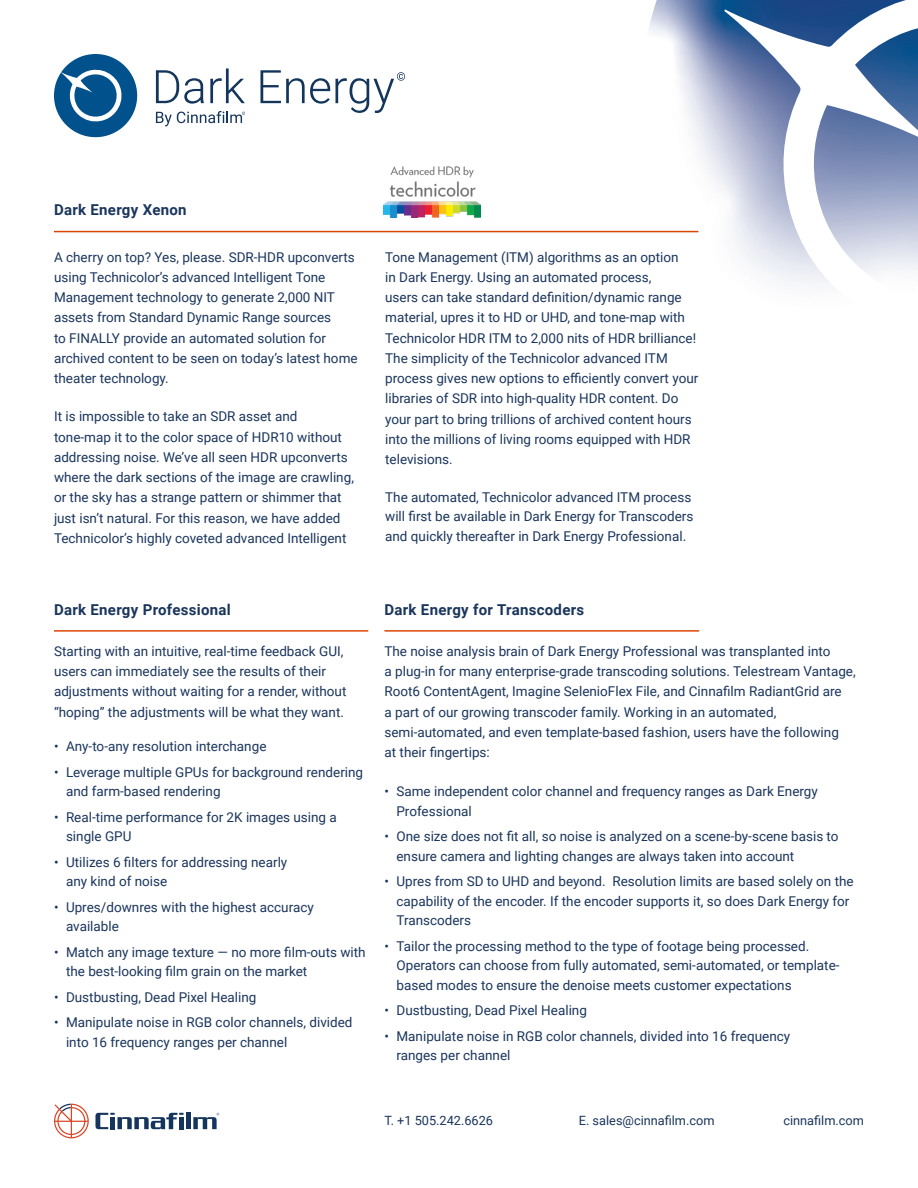
<style>
.page{position:relative;width:918px;height:1188px;background:#fff}
.page>*{position:absolute;margin:0;border:0;box-sizing:border-box;transform-origin:0 0}
.Content__H4{font:700 15px "Roboto";letter-spacing:.02em;color:#1a355c}
.Content__Body{font:13.5px/20.2px "Roboto";color:#1a355c}
.t1{font:12.75px "Roboto";color:#1a355c}
</style>
<div class="page">
<img style="left:635px;top:0;width:89px;height:233px">
<svg style="left:724px;top:0;width:194px;height:283px"></svg>
<div style="left:186px;top:1113px;width:5px;height:16px;background:#15355c"></div>
<svg style="left:95px;top:1113px;width:89px;height:16px"></svg>
<svg style="left:54px;top:1104px;width:35px;height:34px"></svg>
<svg style="left:193px;top:1113px;width:26px;height:16px"></svg>
<hr style="left:54px;top:231px;width:644px;height:1px;background:#dc4405">
<hr style="left:54px;top:630px;width:314px;height:2px;background:#dc4405">
<hr style="left:384px;top:630px;width:315px;height:2px;background:#dc4405">
<svg style="left:156px;top:70px;width:48px;height:34px"></svg>
<svg style="left:210px;top:68px;width:35px;height:35px"></svg>
<svg style="left:260px;top:70px;width:70px;height:34px"></svg>
<div style="left:54px;top:54px;width:83px;height:83px;background:#01518c;border-radius:50%"></div>
<svg style="left:61px;top:69px;width:61px;height:53px"></svg>
<svg style="left:336px;top:72px;width:69px;height:41px"></svg>
<svg style="left:156px;top:111px;width:89px;height:15px"></svg>
<img style="left:383px;top:166px;width:98px;height:52px">
<p class="Content__H4" style="left:54px;top:199px;width:134px">Dark Energy Xenon</p>
<p class="Content__Body" style="left:54px;top:246px;width:305px">A cherry on top? Yes, please. SDR-HDR upconverts using Technicolor’s advanced Intelligent Tone Management technology to generate 2,000 NIT assets from Standard Dynamic Range sources<br>to FINALLY provide an automated solution for archived content to be seen on today’s latest home theater technology.</p>
<p class="Content__Body" style="left:54px;top:406px;width:301px">It is impossible to take an SDR asset and tone-map it to the color space of HDR10 without addressing noise. We’ve all seen HDR upconverts where the dark sections of the image are crawling, or the sky has a strange pattern or shimmer that just isn’t natural. For this reason, we have added Technicolor’s highly coveted advanced Intelligent</p>
<p class="Content__Body" style="left:385px;top:246px;width:315px">Tone Management (ITM) algorithms as an option<br>in Dark Energy. Using an automated process,<br>users can take standard definition/dynamic range material, upres it to HD or UHD, and tone-map with Technicolor HDR ITM to 2,000 nits of HDR brilliance!<br>The simplicity of the Technicolor advanced ITM process gives new options to efficiently convert your libraries of SDR into high-quality HDR content. Do your part to bring trillions of archived content hours into the millions of living rooms equipped with HDR televisions.</p>
<p class="Content__Body" style="left:385px;top:487px;width:310px;line-height:19.5px">The automated, Technicolor advanced ITM process will first be available in Dark Energy for Transcoders and quickly thereafter in Dark Energy Professional.</p>
<p class="Content__H4" style="left:54px;top:599px;width:178px">Dark Energy Professional</p>
<p class="Content__Body" style="left:54px;top:641px;width:294px">Starting with an intuitive, real-time feedback GUI, users can immediately see the results of their adjustments without waiting for a render, without “hoping” the adjustments will be what they want.</p>
<p class="Content__Body" style="left:54px;top:736px;width:214px">• Any-to-any resolution interchange</p>
<p class="Content__Body" style="left:66px;top:762px;width:299px;line-height:19.5px;text-indent:-12px">• Leverage multiple GPUs for background rendering and farm-based rendering</p>
<p class="Content__Body" style="left:66px;top:807px;width:272px;line-height:19.5px;text-indent:-12px">• Real-time performance for 2K images using a single GPU</p>
<p class="Content__Body" style="left:66px;top:852px;width:223px;line-height:19.5px;text-indent:-12px">• Utilizes 6 filters for addressing nearly any kind of noise</p>
<p class="Content__Body" style="left:66px;top:897px;width:249px;line-height:19.5px;text-indent:-12px">• Upres/downres with the highest accuracy available</p>
<p class="Content__Body" style="left:66px;top:942px;width:301px;line-height:19.5px;text-indent:-12px">• Match any image texture — no more film-outs with the best-looking film grain on the market</p>
<p class="Content__Body" style="left:54px;top:986px;width:204px">• Dustbusting, Dead Pixel Healing</p>
<p class="Content__Body" style="left:66px;top:1012px;width:288px;line-height:19.5px;text-indent:-12px">• Manipulate noise in RGB color channels, divided into 16 frequency ranges per channel</p>
<p class="Content__H4" style="left:384px;top:599px;width:201px">Dark Energy for Transcoders</p>
<p class="Content__Body" style="left:384px;top:641px;width:473px">The noise analysis brain of Dark Energy Professional was transplanted into<br>a plug-in for many enterprise-grade transcoding solutions. Telestream Vantage, Root6 ContentAgent, Imagine SelenioFlex File, and Cinnafilm RadiantGrid are<br>a part of our growing transcoder family. Working in an automated, semi-automated, and even template-based fashion, users have the following<br>at their fingertips:</p>
<p class="Content__Body" style="left:396px;top:781px;width:423px;line-height:19.5px;text-indent:-12px">• Same independent color channel and frequency ranges as Dark Energy<br>Professional</p>
<p class="Content__Body" style="left:396px;top:826px;width:444px;line-height:19.5px;text-indent:-12px">• One size does not fit all, so noise is analyzed on a scene-by-scene basis to ensure camera and lighting changes are always taken into account</p>
<p class="Content__Body" style="left:396px;top:871px;width:459px;line-height:19.5px;text-indent:-12px">• Upres from SD to UHD and beyond. Resolution limits are based solely on the capability of the encoder. If the encoder supports it, so does Dark Energy for<br>Transcoders</p>
<p class="Content__Body" style="left:396px;top:936px;width:445px;line-height:19.5px;text-indent:-12px">• Tailor the processing method to the type of footage being processed.<br>Operators can choose from fully automated, semi-automated, or template&shy;based modes to ensure the denoise meets customer expectations</p>
<p class="Content__Body" style="left:384px;top:1000px;width:204px">• Dustbusting, Dead Pixel Healing</p>
<p class="Content__Body" style="left:396px;top:1026px;width:395px;line-height:19.5px;text-indent:-12px">• Manipulate noise in RGB color channels, divided into 16 frequency ranges per channel</p>
<p class="t1" style="left:384px;top:1112px;width:110px">T. +1 505.242.6626</p>
<p class="t1" style="left:579px;top:1112px;width:137px">E. sales@cinnafilm.com</p>
<p class="t1" style="left:783px;top:1112px;width:82px">cinnafilm.com</p>
</div>
